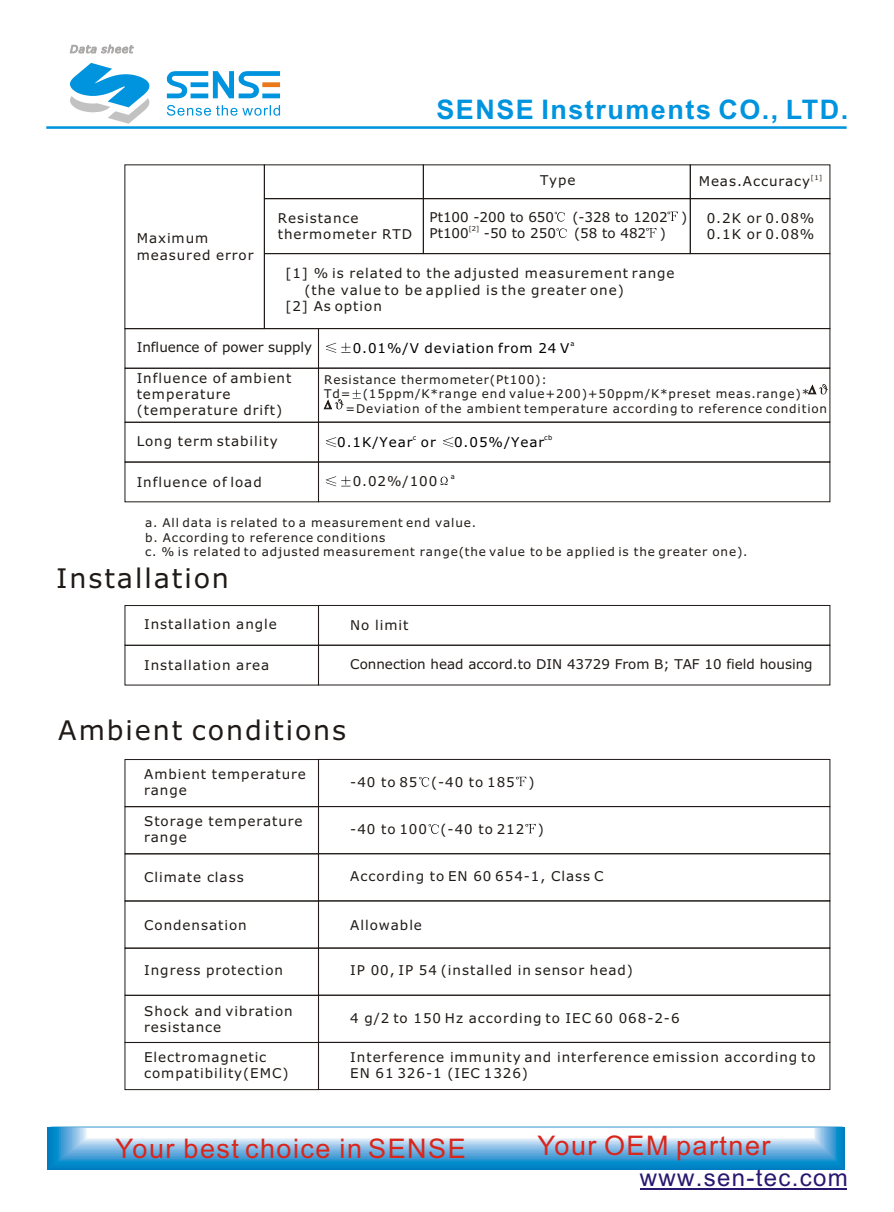
<style>
.page{position:relative;width:894px;height:1212px;background:#fff}
.page>*{position:absolute;margin:0;border:0;box-sizing:border-box;transform-origin:0 0}
.t1{font:27px "Arial";letter-spacing:.055em;color:#d9261c}
.t2{font:27px "Verdana";letter-spacing:.07em;color:#1f1a17}
.t3{font:700 27px "Arial";letter-spacing:.055em;color:#0094de}
.t4{font:24px "Arial";letter-spacing:.055em;color:#291770}
.t5{font:13.5px/16.4px "Verdana";letter-spacing:.07em;color:#1f1a17}
.t6{font:13.5px "Verdana";color:#1f1a17}
.t7{font:13.5px "Verdana";letter-spacing:.07em;color:#000}
.t8{font:12px/14.5px "Verdana";letter-spacing:.07em;color:#1f1a17}
.t9{font:italic 10.5px "Verdana";letter-spacing:.07em;color:#969494}
.t10{font:6.75px "Verdana";color:#1f1a17}
.t11{font:6.75px "Verdana";color:#000}
</style>
<div class="page">
<hr style="left:46px;top:126px;width:801px;height:3px;background:#0094de">
<svg style="left:70px;top:63px;width:79px;height:61px"></svg>
<svg style="left:167px;top:71px;width:113px;height:27px"></svg>
<svg style="left:167px;top:105px;width:113px;height:11px"></svg>
<div style="left:48px;top:1127px;width:797px;height:43px;background:#007dc2"></div>
<div style="left:50px;top:1127px;width:793px;height:41px;background:#0082c4"></div>
<div style="left:54px;top:1127px;width:786px;height:38px;background:#008ac9"></div>
<div style="left:57px;top:1127px;width:780px;height:35px;background:#0891cf"></div>
<div style="left:59px;top:1127px;width:777px;height:34px;background:#2994d1"></div>
<div style="left:61px;top:1127px;width:773px;height:32px;background:#3b99d4"></div>
<div style="left:63px;top:1127px;width:770px;height:31px;background:#479ed6"></div>
<div style="left:65px;top:1127px;width:766px;height:29px;background:#54a3d9"></div>
<div style="left:67px;top:1127px;width:763px;height:27px;background:#5ea8db"></div>
<div style="left:69px;top:1127px;width:759px;height:26px;background:#6badde"></div>
<div style="left:70px;top:1128px;width:757px;height:23px;background:#73b3e3"></div>
<div style="left:72px;top:1128px;width:753px;height:22px;background:#82bae6"></div>
<div style="left:74px;top:1128px;width:750px;height:20px;background:#8fc2e8"></div>
<div style="left:76px;top:1128px;width:746px;height:19px;background:#99c7eb"></div>
<div style="left:78px;top:1128px;width:743px;height:17px;background:#abcfed"></div>
<div style="left:80px;top:1128px;width:739px;height:16px;background:#bad9f2"></div>
<div style="left:82px;top:1128px;width:736px;height:14px;background:#cee3f5"></div>
<div style="left:83px;top:1128px;width:733px;height:13px;background:#d9ebf7"></div>
<div style="left:85px;top:1128px;width:730px;height:11px;background:#f6fafc"></div>
<div style="left:87px;top:1128px;width:726px;height:10px;background:#fff"></div>
<hr style="left:640px;top:1188px;width:207px;height:1px;background:#291770">
<div style="left:264px;top:198px;width:160px;height:56px;border:1px solid #1f1a17"></div>
<div style="left:423px;top:198px;width:267px;height:56px;border:1px solid #1f1a17"></div>
<div style="left:690px;top:198px;width:140px;height:56px;border:1px solid #1f1a17"></div>
<svg style="left:555px;top:212px;width:10px;height:10px"></svg>
<svg style="left:667px;top:212px;width:11px;height:9px"></svg>
<svg style="left:556px;top:228px;width:11px;height:10px"></svg>
<svg style="left:646px;top:228px;width:10px;height:9px"></svg>
<div style="left:318px;top:462px;width:512px;height:40px;border:1px solid #1f1a17"></div>
<div style="left:318px;top:605px;width:512px;height:40px;border:1px solid #1f1a17"></div>
<div style="left:318px;top:645px;width:512px;height:40px;border:1px solid #1f1a17"></div>
<div style="left:318px;top:759px;width:512px;height:48px;border:1px solid #1f1a17"></div>
<div style="left:318px;top:806px;width:512px;height:48px;border:1px solid #1f1a17"></div>
<div style="left:318px;top:854px;width:512px;height:47px;border:1px solid #1f1a17"></div>
<div style="left:318px;top:948px;width:512px;height:47px;border:1px solid #1f1a17"></div>
<div style="left:318px;top:995px;width:512px;height:48px;border:1px solid #1f1a17"></div>
<div style="left:318px;top:1042px;width:512px;height:48px;border:1px solid #1f1a17"></div>
<div style="left:318px;top:422px;width:512px;height:40px;border:1px solid #1f1a17"></div>
<div style="left:318px;top:368px;width:512px;height:54px;border:1px solid #1f1a17"></div>
<div style="left:318px;top:328px;width:512px;height:40px;border:1px solid #1f1a17"></div>
<div style="left:125px;top:462px;width:194px;height:40px;border:1px solid #1f1a17"></div>
<div style="left:125px;top:605px;width:194px;height:40px;border:1px solid #1f1a17"></div>
<div style="left:125px;top:645px;width:194px;height:40px;border:1px solid #1f1a17"></div>
<div style="left:125px;top:759px;width:194px;height:48px;border:1px solid #1f1a17"></div>
<div style="left:125px;top:807px;width:194px;height:47px;border:1px solid #1f1a17"></div>
<div style="left:125px;top:854px;width:194px;height:47px;border:1px solid #1f1a17"></div>
<div style="left:125px;top:901px;width:194px;height:47px;border:1px solid #1f1a17"></div>
<div style="left:125px;top:948px;width:194px;height:47px;border:1px solid #1f1a17"></div>
<div style="left:125px;top:995px;width:194px;height:48px;border:1px solid #1f1a17"></div>
<div style="left:125px;top:1042px;width:194px;height:48px;border:1px solid #1f1a17"></div>
<div style="left:125px;top:422px;width:194px;height:40px;border:1px solid #1f1a17"></div>
<div style="left:125px;top:368px;width:194px;height:54px;border:1px solid #1f1a17"></div>
<div style="left:125px;top:328px;width:194px;height:40px;border:1px solid #1f1a17"></div>
<svg style="left:429px;top:824px;width:10px;height:10px"></svg>
<svg style="left:525px;top:824px;width:11px;height:9px"></svg>
<svg style="left:419px;top:777px;width:10px;height:10px"></svg>
<svg style="left:516px;top:777px;width:10px;height:9px"></svg>
<svg style="left:326px;top:476px;width:25px;height:10px"></svg>
<svg style="left:440px;top:477px;width:8px;height:8px"></svg>
<svg style="left:326px;top:437px;width:10px;height:10px"></svg>
<svg style="left:443px;top:437px;width:10px;height:10px"></svg>
<svg style="left:353px;top:390px;width:8px;height:9px"></svg>
<svg style="left:326px;top:343px;width:25px;height:10px"></svg>
<svg style="left:808px;top:384px;width:20px;height:10px"></svg>
<svg style="left:324px;top:399px;width:20px;height:10px"></svg>
<p class="t9" style="left:70px;top:45px;width:65px">Data sheet</p>
<h1 class="t3" style="left:436px;top:100px;width:414px">SENSE Instruments CO., LTD.</h1>
<p class="t10" style="left:811px;top:174px;width:13px">[1]</p>
<p class="t5" style="left:540px;top:173px;width:37px">Type</p>
<p class="t6" style="left:430px;top:211px;width:126px">Pt100 -200 to 650</p>
<p class="t6" style="left:572px;top:211px;width:116px">(-328 to 1202 )</p>
<p class="t10" style="left:469px;top:226px;width:12px">[2]</p>
<p class="t5" style="left:699px;top:174px;width:113px">Meas.Accuracy</p>
<p class="t5" style="left:707px;top:211px;width:109px">0.2K or 0.08%</p>
<p class="t5" style="left:278px;top:211px;width:136px">Resistance thermometer RTD</p>
<p class="t6" style="left:430px;top:228px;width:128px">Pt100 -50 to 250</p>
<p class="t5" style="left:574px;top:226px;width:93px">(58 to 482 )</p>
<p class="t5" style="left:137px;top:231px;width:73px">Maximum</p>
<p class="t5" style="left:707px;top:227px;width:109px">0.1K or 0.08%</p>
<p class="t5" style="left:137px;top:248px;width:118px">measured error</p>
<p class="t5" style="left:285px;top:267px;width:391px">[1] % is related to the adjusted measurement range</p>
<p class="t5" style="left:304px;top:283px;width:321px">(the value to be applied is the greater one)</p>
<p class="t5" style="left:285px;top:299px;width:98px">[2] As option</p>
<p class="t6" style="left:137px;top:342px;width:177px">Influence of power supply</p>
<p class="t11" style="left:570px;top:341px;width:6px">a</p>
<p class="t7" style="left:353px;top:342px;width:218px">0.01%/V deviation from 24 V</p>
<p class="t5" style="left:137px;top:371px;width:156px">Influence of ambient temperature (temperature drift)</p>
<p class="t8" style="left:324px;top:373px;width:224px">Resistance thermometer(Pt100):</p>
<p class="t8" style="left:324px;top:388px;width:486px">Td= (15ppm/K*range end value+200)+50ppm/K*preset meas.range)*</p>
<p class="t8" style="left:345px;top:402px;width:483px">=Deviation of the ambient temperature according to reference condition</p>
<p class="t5" style="left:137px;top:434px;width:142px">Long term stability</p>
<p class="t11" style="left:413px;top:435px;width:5px">c</p>
<p class="t11" style="left:544px;top:435px;width:10px">cb</p>
<p class="t7" style="left:337px;top:437px;width:100px">0.1K/Year or</p>
<p class="t7" style="left:454px;top:437px;width:92px">0.05%/Year</p>
<p class="t5" style="left:137px;top:475px;width:127px">Influence of load</p>
<p class="t5" style="left:353px;top:474px;width:86px">0.02%/100</p>
<p class="t11" style="left:451px;top:474px;width:6px">a</p>
<p class="t8" style="left:145px;top:516px;width:604px">a. All data is related to a measurement end value.<br>b. According to reference conditions<br>c. % is related to adjusted measurement range(the value to be applied is the greater one).</p>
<h1 class="t2" style="left:56px;top:568px;width:174px">Installation</h1>
<p class="t5" style="left:144px;top:617px;width:134px">Installation angle</p>
<p class="t5" style="left:144px;top:658px;width:126px">Installation area</p>
<p class="t5" style="left:350px;top:618px;width:60px">No limit</p>
<p class="t6" style="left:350px;top:659px;width:464px">Connection head accord.to DIN 43729 From B; TAF 10 field housing</p>
<h1 class="t2" style="left:58px;top:719px;width:290px">Ambient conditions</h1>
<p class="t5" style="left:144px;top:767px;width:163px">Ambient temperature range</p>
<p class="t5" style="left:144px;top:814px;width:160px">Storage temperature range</p>
<p class="t5" style="left:144px;top:870px;width:101px">Climate class</p>
<p class="t5" style="left:144px;top:918px;width:104px">Condensation</p>
<p class="t5" style="left:144px;top:963px;width:140px">Ingress protection</p>
<p class="t5" style="left:144px;top:1004px;width:150px">Shock and vibration resistance</p>
<p class="t5" style="left:350px;top:775px;width:186px">-40 to 85 (-40 to 185 )</p>
<p class="t5" style="left:350px;top:822px;width:195px">-40 to 100 (-40 to 212 )</p>
<p class="t5" style="left:350px;top:869px;width:255px">According to EN 60 654-1, Class C</p>
<p class="t5" style="left:350px;top:918px;width:73px">Allowable</p>
<p class="t5" style="left:350px;top:963px;width:284px">IP 00, IP 54 (installed in sensor head)</p>
<p class="t5" style="left:350px;top:1011px;width:331px">4 g/2 to 150 Hz according to IEC 60 068-2-6</p>
<p class="t5" style="left:144px;top:1050px;width:146px">Electromagnetic compatibility(EMC)</p>
<p class="t5" style="left:350px;top:1050px;width:467px">Interference immunity and interference emission according to<br>EN 61 326-1 (IEC 1326)</p>
<h1 class="t1" style="left:116px;top:1138px;width:352px">Your best choice in SENSE</h1>
<h1 class="t1" style="left:537px;top:1136px;width:235px">Your OEM partner</h1>
<h2 class="t4" style="left:640px;top:1169px;width:210px">www.sen-tec.com</h2>
</div>
